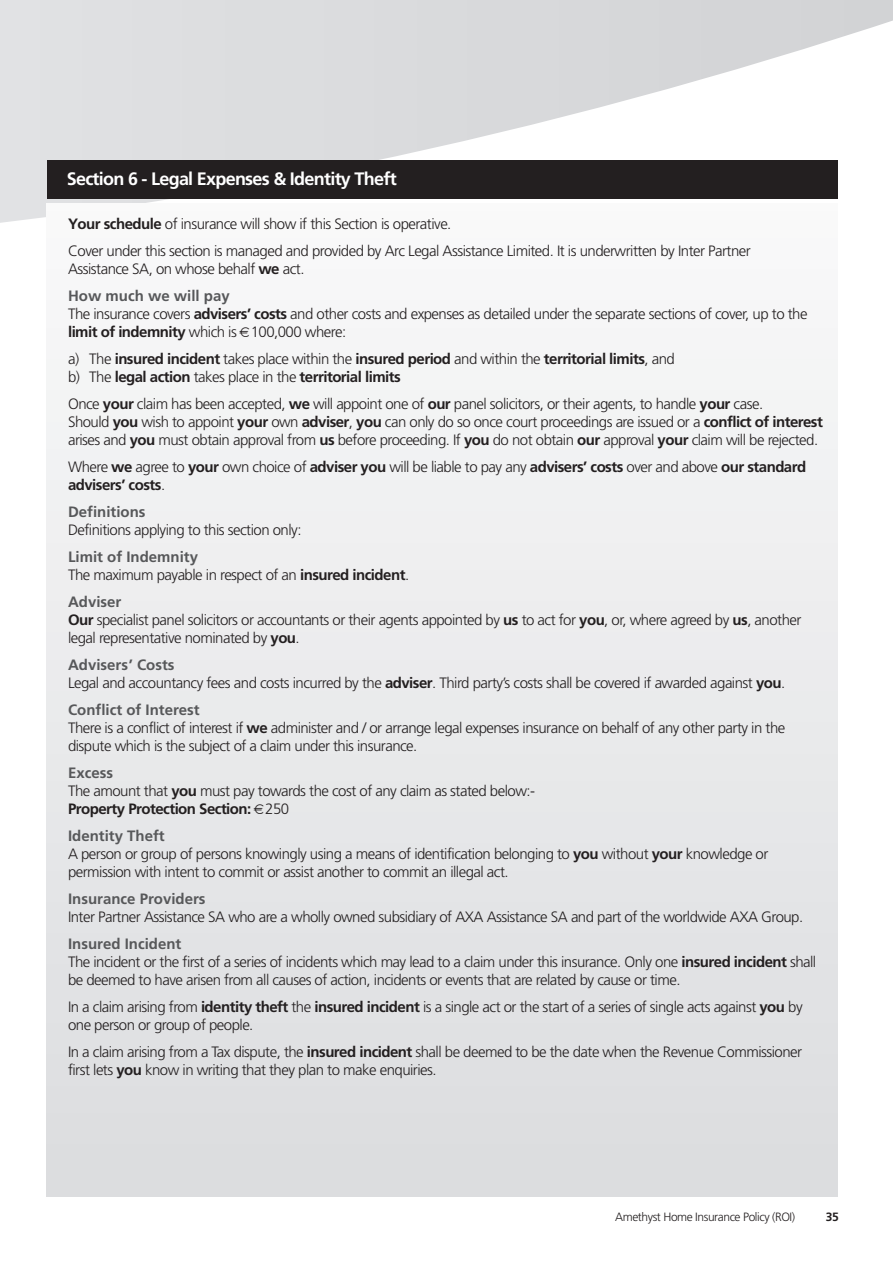
<style>
.page{position:relative;width:893px;height:1263px;background:#fff}
.page>*{position:absolute;margin:0;border:0;box-sizing:border-box;transform-origin:0 0}
.t1{font:700 18px "Frutiger";letter-spacing:-.04em;color:#fff}
.t2{font:300 15px/18px "Frutiger";letter-spacing:-.035em;color:#231f20}
.t3{font:700 15px/18px "Frutiger";letter-spacing:-.035em;color:#231f20}
.t4{font:700 15px "Frutiger";color:#57585a}
.t5{font:300 12px "Frutiger";letter-spacing:-.035em;color:#231f20}
.t6{font:700 12px "Frutiger";color:#231f20}
.s1{font-weight:700}
.s2{font-weight:700;color:#57585a}
.s3{font-weight:300}
</style>
<div class="page">
<svg style="left:0;top:0;width:893px;height:223px"></svg>
<div style="left:47px;top:161px;width:791px;height:38px;background:#231f20"></div>
<div style="left:47px;top:204px;width:791px;height:993px;background:linear-gradient(to bottom,#f9fafa,#dbdcde)"></div>
<svg style="left:239px;top:327px;width:10px;height:10px"></svg>
<svg style="left:254px;top:804px;width:10px;height:10px"></svg>
<p class="t1" style="left:67px;top:171px;width:331px">Section 6 - Legal Expenses &amp; Identity Theft</p>
<p class="t2" style="left:68px;top:212px;width:684px;line-height:27px"><span class="s1">Your schedule</span> of insurance will show if this Section is operative.<br>Cover under this section is managed and provided by Arc Legal Assistance Limited. It is underwritten by Inter Partner</p>
<p class="t2" style="left:68px;top:257px;width:238px;line-height:27px">Assistance SA, on whose behalf <span class="s1">we</span> act.<br><span class="s2">How much we will pay</span></p>
<p class="t2" style="left:68px;top:306px;width:741px">The insurance covers <span class="s1">advisers’ costs</span> and other costs and expenses as detailed under the separate sections of cover, up to the <span class="s1">limit of indemnity</span> which is 100,000 where:</p>
<p class="t3" style="left:68px;top:351px;width:608px"><span class="s3">a) The</span> insured incident <span class="s3">takes place within the</span> insured period <span class="s3">and within the</span> territorial limits<span class="s3">, and b) The</span> legal action <span class="s3">takes place in the</span> territorial limits</p>
<p class="t2" style="left:68px;top:396px;width:756px">Once <span class="s1">your</span> claim has been accepted, <span class="s1">we</span> will appoint one of <span class="s1">our</span> panel solicitors, or their agents, to handle <span class="s1">your</span> case.<br>Should <span class="s1">you</span> wish to appoint <span class="s1">your</span> own <span class="s1">adviser</span>, <span class="s1">you</span> can only do so once court proceedings are issued or a <span class="s1">conflict of interest </span>arises and <span class="s1">you</span> must obtain approval from <span class="s1">us</span> before proceeding. If <span class="s1">you</span> do not obtain <span class="s1">our</span> approval <span class="s1">your</span> claim will be rejected.</p>
<p class="t2" style="left:68px;top:459px;width:740px">Where <span class="s1">we</span> agree to <span class="s1">your</span> own choice of <span class="s1">adviser you</span> will be liable to pay any <span class="s1">advisers’ costs</span> over and above <span class="s1">our standard advisers’ costs</span>.</p>
<p class="t4" style="left:68px;top:506px;width:79px">Definitions</p>
<p class="t2" style="left:68px;top:522px;width:235px">Definitions applying to this section only:</p>
<p class="t2" style="left:68px;top:549px;width:343px"><span class="s2">Limit of Indemnity<br></span>The maximum payable in respect of an <span class="s1">insured incident</span>.</p>
<p class="t2" style="left:68px;top:594px;width:735px"><span class="s2">Adviser<br></span><span class="s1">Our</span> specialist panel solicitors or accountants or their agents appointed by <span class="s1">us</span> to act for <span class="s1">you</span>, or, where agreed by <span class="s1">us</span>, another legal representative nominated by <span class="s1">you</span>.</p>
<p class="t2" style="left:68px;top:657px;width:719px"><span class="s2">Advisers’ Costs<br></span>Legal and accountancy fees and costs incurred by the <span class="s1">adviser</span>. Third party’s costs shall be covered if awarded against <span class="s1">you</span>.</p>
<p class="t2" style="left:68px;top:702px;width:719px"><span class="s2">Conflict of Interest<br></span>There is a conflict of interest if <span class="s1">we</span> administer and / or arrange legal expenses insurance on behalf of any other party in the dispute which is the subject of a claim under this insurance.</p>
<p class="t2" style="left:68px;top:765px;width:469px"><span class="s2">Excess<br></span>The amount that <span class="s1">you</span> must pay towards the cost of any claim as stated below:-<br><span class="s1">Property Protection Section:</span> 250</p>
<p class="t2" style="left:68px;top:828px;width:702px"><span class="s2">Identity Theft<br></span>A person or group of persons knowingly using a means of identification belonging to <span class="s1">you</span> without <span class="s1">your</span> knowledge or permission with intent to commit or assist another to commit an illegal act.</p>
<p class="t4" style="left:68px;top:893px;width:139px">Insurance Providers</p>
<p class="t2" style="left:68px;top:909px;width:737px">Inter Partner Assistance SA who are a wholly owned subsidiary of AXA Assistance SA and part of the worldwide AXA Group.</p>
<p class="t2" style="left:68px;top:936px;width:750px"><span class="s2">Insured Incident<br></span>The incident or the first of a series of incidents which may lead to a claim under this insurance. Only one <span class="s1">insured incident</span> shall be deemed to have arisen from all causes of action, incidents or events that are related by cause or time.</p>
<p class="t2" style="left:68px;top:999px;width:736px">In a claim arising from <span class="s1">identity theft</span> the <span class="s1">insured incident</span> is a single act or the start of a series of single acts against <span class="s1">you</span> by one person or group of people.</p>
<p class="t2" style="left:68px;top:1044px;width:736px">In a claim arising from a Tax dispute, the <span class="s1">insured incident</span> shall be deemed to be the date when the Revenue Commissioner first lets <span class="s1">you</span> know in writing that they plan to make enquiries.</p>
<p class="t5" style="left:615px;top:1212px;width:181px">Amethyst Home Insurance Policy (ROI)</p>
<p class="t6" style="left:826px;top:1212px;width:14px">35</p>
</div>
